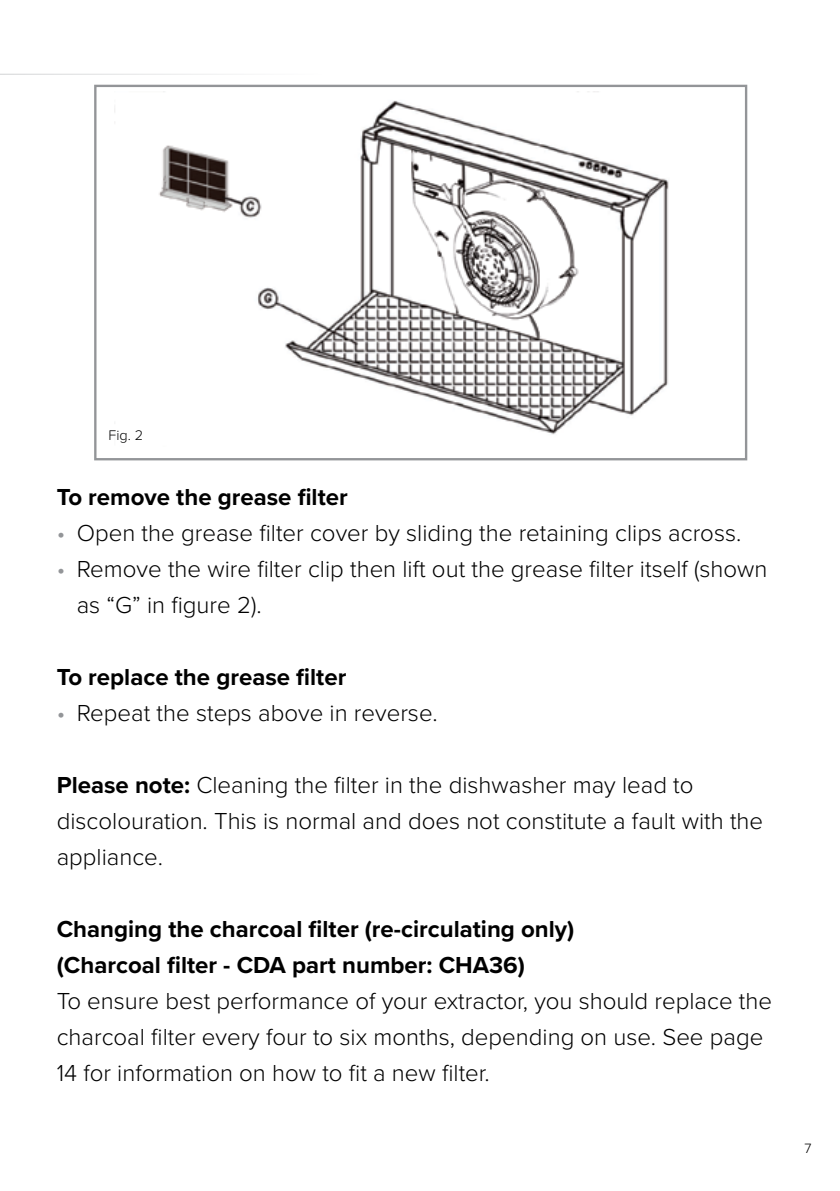
<style>
.page{position:relative;width:840px;height:1191px;background:#fff}
.page>*{position:absolute;margin:0;border:0;box-sizing:border-box;transform-origin:0 0}
.t1{font:300 24px/36px "Proxima Nova";color:#000}
.t2{font:700 24px/36px "Proxima Nova";color:#000}
.t3{font:300 14.4px "Proxima Nova";color:#000}
.t4{font:300 14px "Proxima Nova";color:#000}
.s1{color:#939598}
.s2{font-weight:700}
</style>
<div class="page">
<hr style="left:0;top:74px;width:839px;height:1px;background:#bcbec0">
<div style="left:94px;top:85px;width:652px;height:375px;background:#fff;border:2px solid #939598"></div>
<img style="left:114px;top:91px;width:555px;height:344px">
<p class="t3" style="left:109px;top:425px;width:36px">Fig. 2</p>
<p class="t2" style="left:57px;top:478px;width:292px">To remove the grease filter</p>
<p class="t1" style="left:57px;top:513px;width:685px"><span class="s1">•</span> Open the grease filter cover by sliding the retaining clips across.</p>
<p class="t1" style="left:77px;top:549px;width:691px;text-indent:-20px"><span class="s1">•</span> Remove the wire filter clip then lift out the grease filter itself (shown as “G” in figure 2).</p>
<p class="t2" style="left:57px;top:658px;width:291px">To replace the grease filter</p>
<p class="t1" style="left:57px;top:693px;width:382px"><span class="s1">•</span> Repeat the steps above in reverse.</p>
<p class="t1" style="left:57px;top:765px;width:707px"><span class="s2">Please note:</span> Cleaning the filter in the dishwasher may lead to discolouration. This is normal and does not constitute a fault with the appliance.</p>
<p class="t2" style="left:57px;top:910px;width:519px">Changing the charcoal filter (re-circulating only) (Charcoal filter - CDA part number: CHA36)</p>
<p class="t1" style="left:57px;top:981px;width:716px">To ensure best performance of your extractor, you should replace the charcoal filter every four to six months, depending on use. See page<br>14 for information on how to fit a new filter.</p>
<p class="t4" style="left:804px;top:1137px;width:9px">7</p>
</div>
